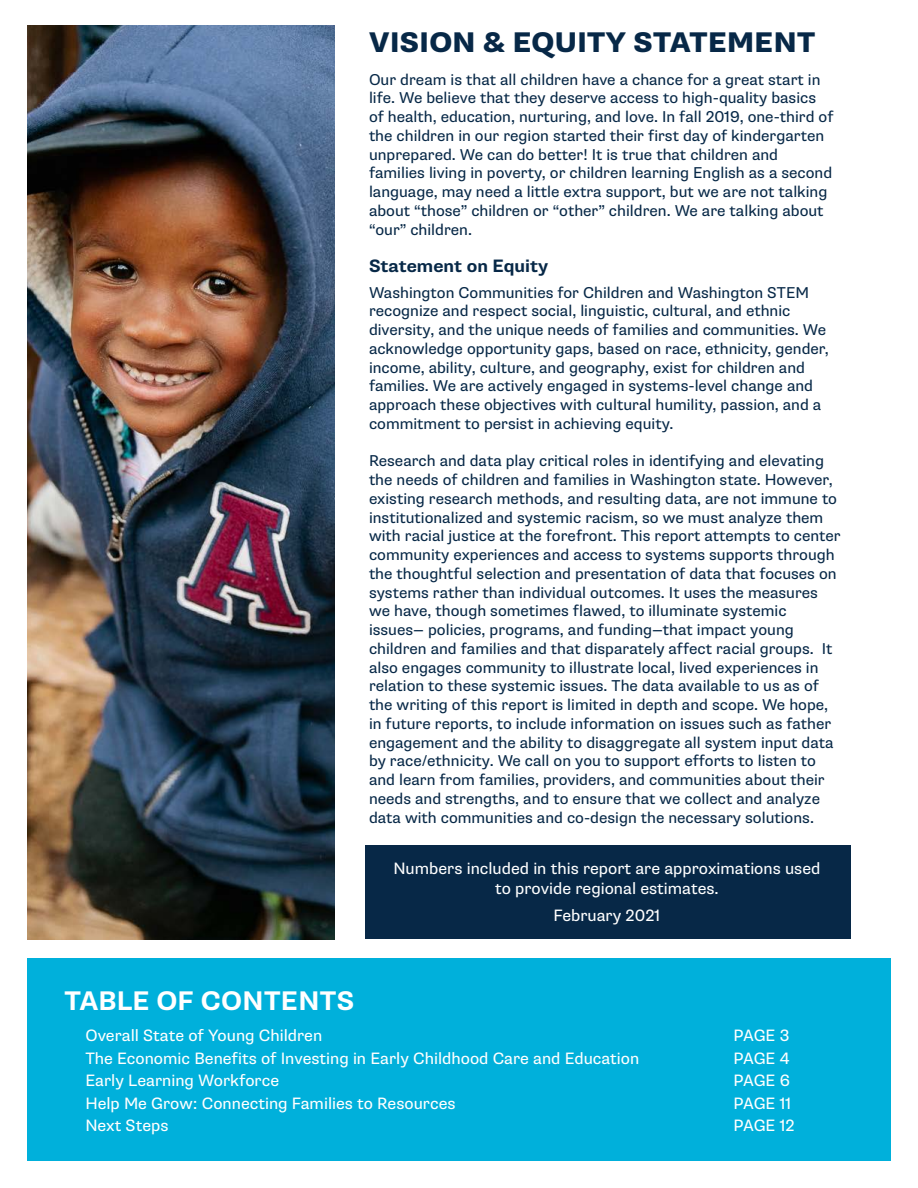
<style>
.page{position:relative;width:918px;height:1188px;background:#fff}
.page>*{position:absolute;margin:0;border:0;box-sizing:border-box;transform-origin:0 0}
.t1{font:800 28.5px "Supria Sans";letter-spacing:.015em;color:#072847}
.t2{font:700 27px "Supria Sans";letter-spacing:.015em;color:#fff}
.t3{font:700 18px "Supria Sans";color:#072847}
.t4{font:16.5px/19.8px "Supria Sans";color:#fff;text-align:center}
.t5{font:15.75px/18.8px "Supria Sans";color:#072847}
</style>
<div class="page">
<div style="left:27px;top:958px;width:864px;height:203px;background:#00b0db"></div>
<img style="left:27px;top:26px;width:308px;height:914px">
<div style="left:365px;top:846px;width:485px;height:93px;background:#072847"></div>
<h1 class="t1" style="left:369px;top:25px;width:447px">VISION &amp; EQUITY STATEMENT</h1>
<p class="t5" style="left:369px;top:70px;width:466px">Our dream is that all children have a chance for a great start in life. We believe that they deserve access to high-quality basics of health, education, nurturing, and love. In fall 2019, one-third of the children in our region started their first day of kindergarten unprepared. We can do better! It is true that children and families living in poverty, or children learning English as a second language, may need a little extra support, but we are not talking about “those” children or “other” children. We are talking about “our” children.</p>
<p class="t3" style="left:369px;top:255px;width:181px">Statement on Equity</p>
<p class="t5" style="left:369px;top:283px;width:461px">Washington Communities for Children and Washington STEM recognize and respect social, linguistic, cultural, and ethnic diversity, and the unique needs of families and communities. We acknowledge opportunity gaps, based on race, ethnicity, gender, income, ability, culture, and geography, exist for children and families. We are actively engaged in systems-level change and approach these objectives with cultural humility, passion, and a commitment to persist in achieving equity.</p>
<p class="t5" style="left:369px;top:452px;width:473px">Research and data play critical roles in identifying and elevating the needs of children and families in Washington state. However, existing research methods, and resulting data, are not immune to institutionalized and systemic racism, so we must analyze them with racial justice at the forefront. This report attempts to center community experiences and access to systems supports through the thoughtful selection and presentation of data that focuses on systems rather than individual outcomes. It uses the measures we have, though sometimes flawed, to illuminate systemic issues— policies, programs, and funding—that impact young children and families and that disparately affect racial groups. It also engages community to illustrate local, lived experiences in relation to these systemic issues. The data available to us as of the writing of this report is limited in depth and scope. We hope, in future reports, to include information on issues such as father engagement and the ability to disaggregate all system input data by race/ethnicity. We call on you to support efforts to listen to and learn from families, providers, and communities about their needs and strengths, and to ensure that we collect and analyze data with communities and co-design the necessary solutions.</p>
<h2 class="t2" style="left:64px;top:984px;width:291px">TABLE OF CONTENTS</h2>
<p class="t4" style="left:393px;top:859px;width:428px">Numbers included in this report are approximations used to provide regional estimates.</p>
<p class="t4" style="left:553px;top:905px;width:109px">February 2021</p>
<p class="t4" style="left:85px;top:1026px;width:238px">Overall State of Young Children</p>
<p class="t4" style="left:733px;top:1026px;width:58px">PAGE 3</p>
<p class="t4" style="left:85px;top:1048px;width:555px">The Economic Benefits of Investing in Early Childhood Care and Education</p>
<p class="t4" style="left:733px;top:1048px;width:58px">PAGE 4</p>
<p class="t4" style="left:85px;top:1071px;width:195px">Early Learning Workforce</p>
<p class="t4" style="left:733px;top:1071px;width:58px">PAGE 6</p>
<p class="t4" style="left:85px;top:1094px;width:372px">Help Me Grow: Connecting Families to Resources</p>
<p class="t4" style="left:733px;top:1094px;width:60px">PAGE 11</p>
<p class="t4" style="left:85px;top:1116px;width:85px">Next Steps</p>
<p class="t4" style="left:733px;top:1116px;width:63px">PAGE 12</p>
</div>
